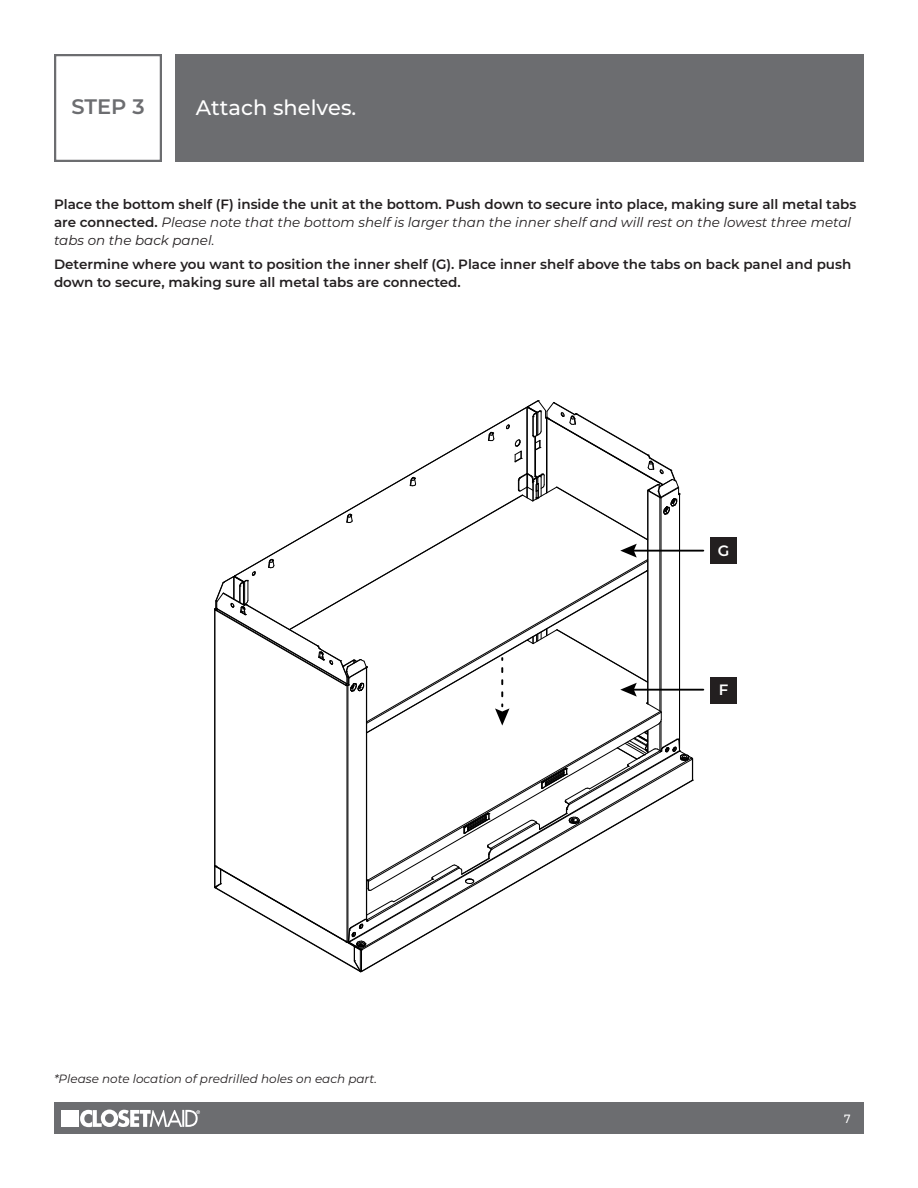
<style>
.page{position:relative;width:918px;height:1188px;background:#fff}
.page>*{position:absolute;margin:0;border:0;box-sizing:border-box;transform-origin:0 0}
.t1{font:500 21px "Montserrat";color:#fff}
.t2{font:600 21px "Montserrat";color:#6c6d70}
.t3{font:600 15px "Montserrat";color:#fff}
.t4{font:600 13.5px/18px "Montserrat";color:#231f20}
.t5{font:italic 12px "Montserrat";color:#231f20}
.t6{font:500 12px "Montserrat";color:#fff;scale:.9 1}
.s1{font-weight:400;font-style:italic}
</style>
<div class="page">
<div style="left:54px;top:1103px;width:810px;height:31px;background:#6c6d70"></div>
<div style="left:62px;top:1110px;width:17px;height:17px;background:#fff"></div>
<svg style="left:80px;top:1110px;width:120px;height:17px"></svg>
<hr style="left:631px;top:550px;width:72px;height:2px;background:#000">
<hr style="left:631px;top:689px;width:72px;height:2px;background:#000">
<svg style="left:214px;top:400px;width:480px;height:573px"></svg>
<div style="left:176px;top:54px;width:688px;height:108px;background:#6c6d70"></div>
<div style="left:54px;top:54px;width:108px;height:108px;border:2px solid #6c6d70"></div>
<div style="left:710px;top:677px;width:27px;height:27px;background:#231f20"></div>
<div style="left:710px;top:537px;width:27px;height:27px;background:#231f20"></div>
<p class="t2" style="left:71px;top:91px;width:75px">STEP 3</p>
<p class="t1" style="left:196px;top:93px;width:162px">Attach shelves.</p>
<p class="t4" style="left:54px;top:194px;width:804px">Place the bottom shelf (F) inside the unit at the bottom. Push down to secure into place, making sure all metal tabs are connected. <span class="s1">Please note that the bottom shelf is larger than the inner shelf and will rest on the lowest three metal tabs on the back panel.</span></p>
<p class="t4" style="left:54px;top:255px;width:799px">Determine where you want to position the inner shelf (G). Place inner shelf above the tabs on back panel and push down to secure, making sure all metal tabs are connected.</p>
<p class="t3" style="left:718px;top:540px;width:13px">G</p>
<p class="t5" style="left:54px;top:1071px;width:325px">*Please note location of predrilled holes on each part.</p>
<p class="t3" style="left:719px;top:679px;width:11px">F</p>
<p class="t6" style="left:844px;top:1110px;width:9px">7</p>
</div>
